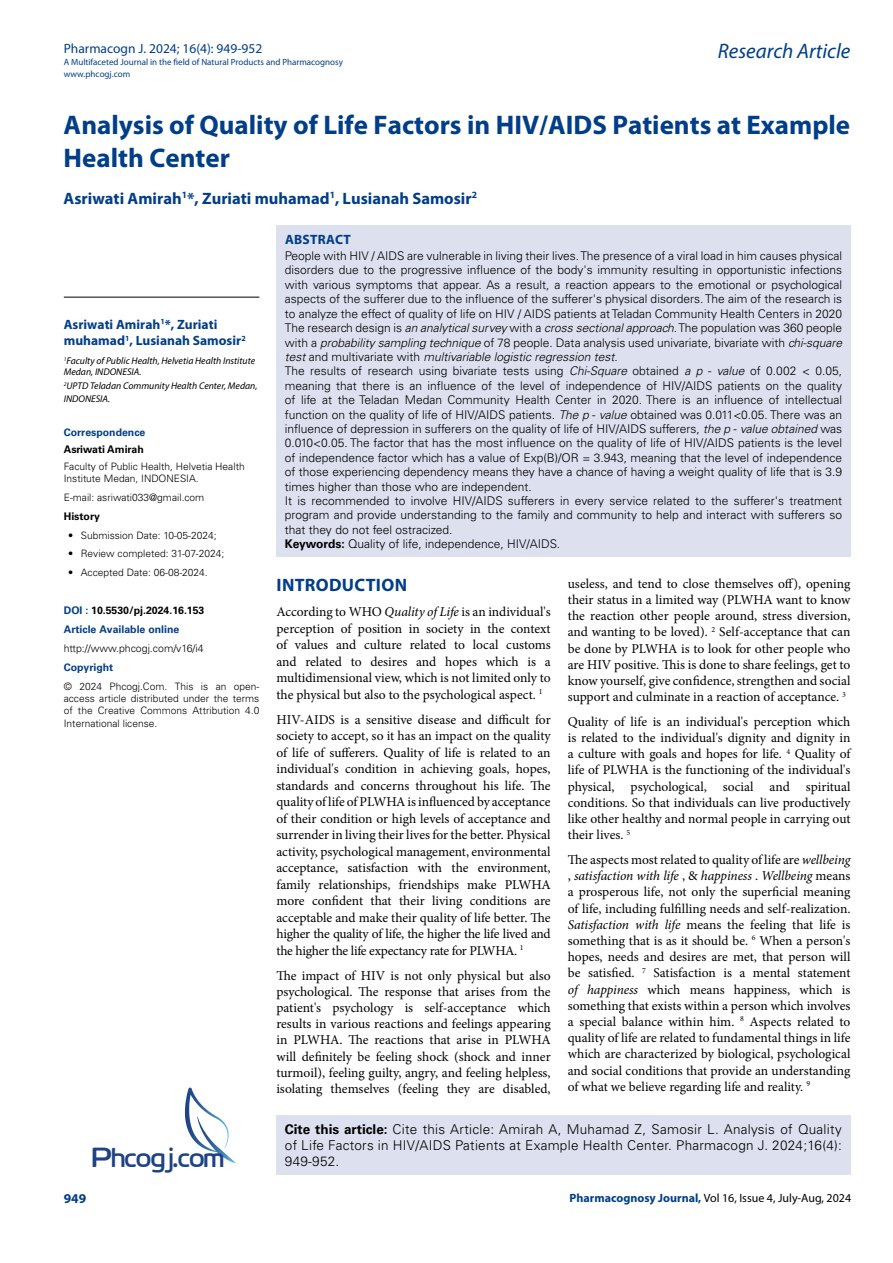
<style>
.page{position:relative;width:893px;height:1263px;background:#fff}
.page>*{position:absolute;margin:0;border:0;box-sizing:border-box;transform-origin:0 0}
.t1{font:27.6px "Cloud World";color:#1e4384}
.t2{font:700 27px/33px "Myriad Pro";color:#003e88}
.t3{font:italic 21px "Myriad Pro";color:#003e88}
.t4{font:700 18px "Myriad Pro";letter-spacing:.015em;color:#003e88}
.t5{font:700 16.5px "Myriad Pro";color:#003e88}
.t6{font:13.5px/16.2px "Minion Pro";letter-spacing:-.005em;color:#000;text-align:justify}
.t7{font:300 13.5px/16.2px "Univers LT Std";letter-spacing:.02em;color:#000}
.t8{font:700 13.5px/16.2px "Myriad Pro";color:#003e88}
.t9{font:13.5px "Myriad Pro";color:#003e88}
.t10{font:700 13.5px "Myriad Pro";letter-spacing:.02em;color:#003e88}
.t11{font:300 12px/14.4px "Univers LT Std";color:#000}
.t12{font:12px "Myriad Pro";color:#000}
.t13{font:700 10.5px/18.9px "Univers LT Std";color:#003e88}
.t14{font:300 10.5px "Univers LT Std";color:#000}
.t15{font:700 10.5px "Univers LT Std";color:#000}
.t16{font:300 10.2px/12.3px "Univers LT Std";color:#000}
.t17{font:italic 9.75px/10.5px "Myriad Pro";color:#000}
.t18{font:9px/12px "Myriad Pro";color:#003e88}
.s1{color:#000}
.s2{font-style:italic}
.s3{font-weight:700}
.s4{font-weight:700;color:#003e88}
</style>
<div class="page">
<div style="left:276px;top:1115px;width:574px;height:60px;background:#dde0ef"></div>
<svg style="left:185px;top:1087px;width:51px;height:76px"></svg>
<div style="left:276px;top:225px;width:575px;height:332px;background:#dde0ef"></div>
<hr style="left:64px;top:297px;width:195px;height:1px;background:#000">
<p class="t9" style="left:64px;top:40px;width:200px">Pharmacogn J. 2024; 16(4): 949-952</p>
<p class="t18" style="left:64px;top:55px;width:281px">A Multifaceted Journal in the field of Natural Products and Pharmacognosy www.phcogj.com</p>
<h3 class="t3" style="left:718px;top:38px;width:134px">Research Article</h3>
<h2 class="t2" style="left:64px;top:108px;width:788px">Analysis of Quality of Life Factors in HIV/AIDS Patients at Example<br>Health Center</h2>
<p class="t5" style="left:64px;top:187px;width:415px">Asriwati Amirah<sup>1</sup>*, Zuriati muhamad<sup>1</sup>, Lusianah Samosir<sup>2</sup></p>
<p class="t8" style="left:64px;top:316px;width:183px">Asriwati Amirah<sup>1</sup>*, Zuriati muhamad<sup>1</sup>, Lusianah Samosir<sup>2</sup></p>
<p class="t17" style="left:64px;top:355px;width:193px"><sup>1</sup>Faculty of Public Health, Helvetia Health Institute<br>Medan, INDONESIA.</p>
<p class="t17" style="left:64px;top:379px;width:195px;line-height:12.9px"><sup>2</sup>UPTD Teladan Community Health Center, Medan,<br>INDONESIA.</p>
<p class="t13" style="left:64px;top:423px;width:83px">Correspondence</p>
<p class="t15" style="left:64px;top:443px;width:81px">Asriwati Amirah</p>
<p class="t16" style="left:64px;top:460px;width:182px">Faculty of Public Health, Helvetia Health<br>Institute Medan, INDONESIA.</p>
<p class="t16" style="left:64px;top:491px;width:142px">E-mail: asriwati033@gmail.com</p>
<p class="t15" style="left:64px;top:510px;width:38px">History</p>
<p class="t16" style="left:68px;top:529px;width:150px">• Submission Date: 10-05-2024;</p>
<p class="t16" style="left:68px;top:547px;width:158px">• Review completed: 31-07-2024;</p>
<p class="t16" style="left:68px;top:566px;width:141px">• Accepted Date: 06-08-2024.</p>
<p class="t13" style="left:64px;top:601px;width:142px">DOI : <span class="s1">10.5530/pj.2024.16.153<br></span>Article Available online</p>
<p class="t14" style="left:64px;top:642px;width:141px">http://www.phcogj.com/v16/i4</p>
<p class="t13" style="left:64px;top:658px;width:51px">Copyright</p>
<p class="t16" style="left:64px;top:680px;width:197px;text-align:justify">© 2024 Phcogj.Com. This is an open&shy;access article distributed under the terms of the Creative Commons Attribution 4.0<br>International license.</p>
<p class="t10" style="left:285px;top:230px;width:67px">ABSTRACT</p>
<p class="t11" style="left:285px;top:249px;width:559px">People with HIV / AIDS are vulnerable in living their lives. The presence of a viral load in him causes physical disorders due to the progressive influence of the body's immunity resulting in opportunistic infections with various symptoms that appear. As a result, a reaction appears to the emotional or psychological aspects of the sufferer due to the influence of the sufferer's physical disorders. The aim of the research is to analyze the effect of quality of life on HIV / AIDS patients at Teladan Community Health Centers in 2020<br>The research design is <span class="s2">an analytical survey</span> with a <span class="s2">cross sectional approach</span>. The population was 360 people with a <span class="s2">probability sampling technique</span> of 78 people. Data analysis used univariate, bivariate with <span class="s2">chi-square test</span> and multivariate with <span class="s2">multivariable logistic regression test</span>.<br>The results of research using bivariate tests using <span class="s2">Chi-Square</span> obtained <span class="s2">a p</span> - <span class="s2">value</span> of 0.002 &lt; 0.05, meaning that there is an influence of the level of independence of HIV/AIDS patients on the quality of life at the Teladan Medan Community Health Center in 2020. There is an influence of intellectual function on the quality of life of HIV/AIDS patients. <span class="s2">The p</span> - <span class="s2">value</span> obtained was 0.011&lt;0.05. There was an influence of depression in sufferers on the quality of life of HIV/AIDS sufferers, <span class="s2">the p</span> - <span class="s2">value obtained</span> was 0.010&lt;0.05. The factor that has the most influence on the quality of life of HIV/AIDS patients is the level of independence factor which has a value of Exp(B)/OR = 3.943, meaning that the level of independence of those experiencing dependency means they have a chance of having a weight quality of life that is 3.9 times higher than those who are independent.<br>It is recommended to involve HIV/AIDS sufferers in every service related to the sufferer's treatment program and provide understanding to the family and community to help and interact with sufferers so that they do not feel ostracized.<br><span class="s3">Keywords:</span> Quality of life, independence, HIV/AIDS.</p>
<h3 class="t4" style="left:277px;top:574px;width:132px">INTRODUCTION</h3>
<p class="t6" style="left:276px;top:604px;width:276px">According to WHO <span class="s2">Quality of Life</span> is an individual's perception of position in society in the context of values and culture related to local customs and related to desires and hopes which is a multidimensional view, which is not limited only to the physical but also to the psychological aspect. <sup>1</sup></p>
<p class="t6" style="left:276px;top:711px;width:276px">HIV-AIDS is a sensitive disease and difficult for society to accept, so it has an impact on the quality of life of sufferers. Quality of life is related to an individual's condition in achieving goals, hopes, standards and concerns throughout his life. The quality of life of PLWHA is influenced by acceptance of their condition or high levels of acceptance and surrender in living their lives for the better. Physical activity, psychological management, environmental acceptance, satisfaction with the environment, family relationships, friendships make PLWHA more confident that their living conditions are acceptable and make their quality of life better. The higher the quality of life, the higher the life lived and the higher the life expectancy rate for PLWHA. <sup>1</sup></p>
<p class="t6" style="left:276px;top:967px;width:276px">The impact of HIV is not only physical but also psychological. The response that arises from the patient's psychology is self-acceptance which results in various reactions and feelings appearing in PLWHA. The reactions that arise in PLWHA will definitely be feeling shock (shock and inner turmoil), feeling guilty, angry, and feeling helpless, isolating themselves (feeling they are disabled,</p>
<p class="t6" style="left:568px;top:575px;width:284px">useless, and tend to close themselves off), opening their status in a limited way (PLWHA want to know the reaction other people around, stress diversion, and wanting to be loved). <sup>2</sup> Self-acceptance that can be done by PLWHA is to look for other people who are HIV positive. This is done to share feelings, get to know yourself, give confidence, strengthen and social support and culminate in a reaction of acceptance. <sup>3</sup></p>
<p class="t6" style="left:568px;top:713px;width:284px">Quality of life is an individual's perception which is related to the individual's dignity and dignity in a culture with goals and hopes for life. <sup>4</sup> Quality of life of PLWHA is the functioning of the individual's physical, psychological, social and spiritual conditions. So that individuals can live productively like other healthy and normal people in carrying out their lives. <sup>5</sup></p>
<p class="t6" style="left:568px;top:851px;width:284px">The aspects most related to quality of life are <span class="s2">wellbeing </span>, <span class="s2">satisfaction with life</span> , &amp; <span class="s2">happiness</span> . <span class="s2">Wellbeing</span> means a prosperous life, not only the superficial meaning of life, including fulfilling needs and self-realization.<br><span class="s2">Satisfaction with life</span> means the feeling that life is something that is as it should be. <sup>6</sup> When a person's hopes, needs and desires are met, that person will be satisfied. <sup>7</sup> Satisfaction is a mental statement <span class="s2">of happiness</span> which means happiness, which is something that exists within a person which involves a special balance within him. <sup>8</sup> Aspects related to quality of life are related to fundamental things in life which are characterized by biological, psychological and social conditions that provide an understanding of what we believe regarding life and reality. <sup>9</sup></p>
<p class="t7" style="left:285px;top:1121px;width:558px"><span class="s3">Cite this article:</span> Cite this Article: Amirah A, Muhamad Z, Samosir L. Analysis of Quality of Life Factors in HIV/AIDS Patients at Example Health Center. Pharmacogn J. 2024;16(4):</p>
<h1 class="t1" style="left:92px;top:1136px;width:134px">Phcogj.com</h1>
<p class="t7" style="left:285px;top:1153px;width:56px">949-952.</p>
<p class="t8" style="left:64px;top:1190px;width:24px">949</p>
<p class="t12" style="left:570px;top:1190px;width:283px"><span class="s4">Pharmacognosy Journal,</span> Vol 16, Issue 4, July-Aug, 2024</p>
</div>
